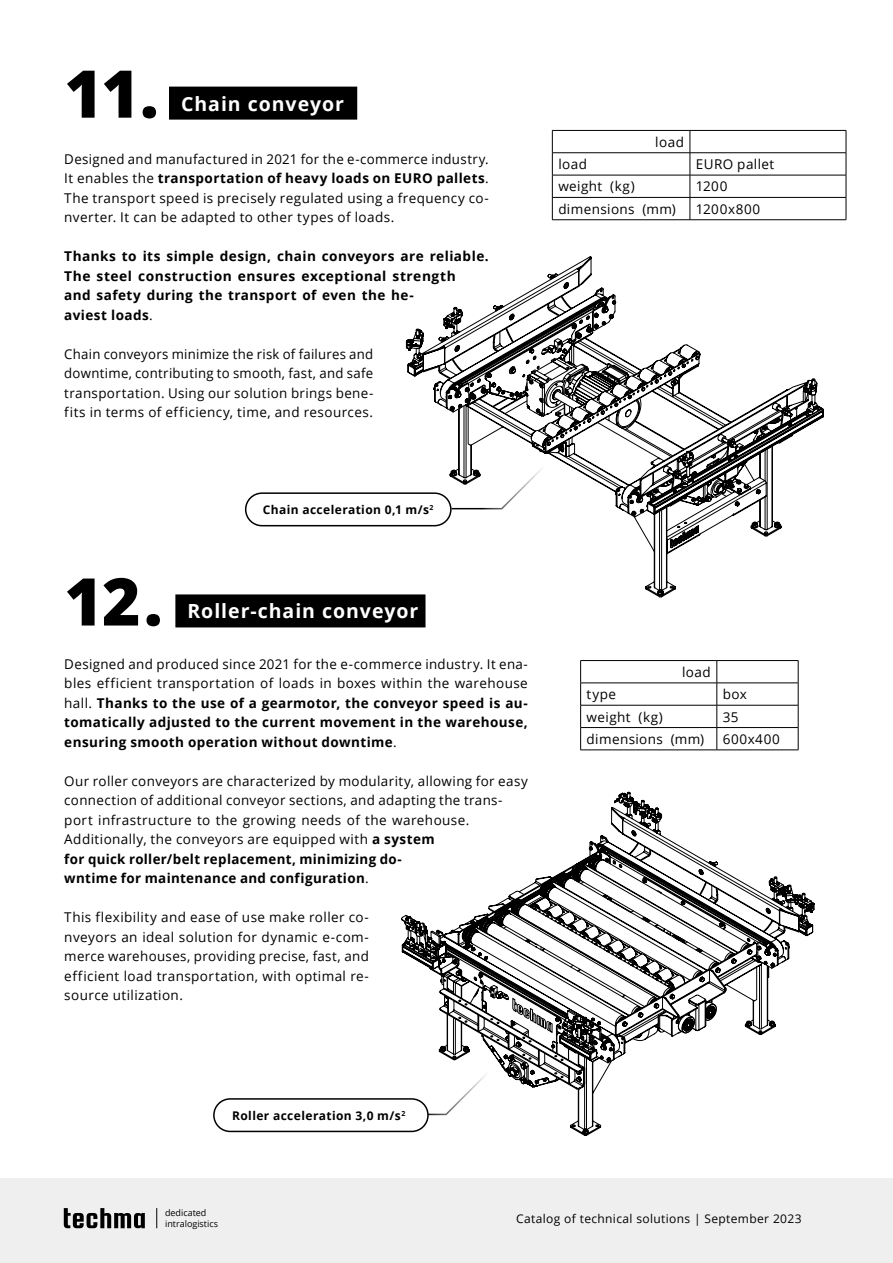
<style>
.page{position:relative;width:893px;height:1263px;background:#fff}
.page>*{position:absolute;margin:0;border:0;box-sizing:border-box;transform-origin:0 0}
.TEKST_ciągły{font:800 65.85px "Open Sans";color:#000}
.nazwa_urzadzenia{font:700 19.5px "Open Sans";letter-spacing:.05em;color:#fff}
.TEKST_ciągły-2{font:13.5px/19.5px "Open Sans";letter-spacing:.03em;color:#000;text-align:justify}
.TEKST_ciągły-3{font:700 13.5px/19.5px "Open Sans";letter-spacing:.03em;color:#000}
.TEKST_ciągły-4{font:13.5px "Open Sans";letter-spacing:.05em;color:#000}
.w_ramkach{font:700 12px "Open Sans";letter-spacing:.035em;color:#000}
.t1{font:12px "Open Sans";letter-spacing:.03em;color:#000}
.t2{font:9px/10.8px "Open Sans";color:#000}
.s1{font-weight:700}
.s2{font-weight:400}
</style>
<div class="page">
<div style="left:0;top:1178px;width:893px;height:85px;background:#efefef"></div>
<svg style="left:64px;top:1208px;width:81px;height:20px"></svg>
<svg style="left:156px;top:1208px;width:1px;height:20px"></svg>
<div style="left:169px;top:87px;width:188px;height:33px;background:#000"></div>
<div style="left:175px;top:594px;width:250px;height:33px;background:#000"></div>
<hr style="left:552px;top:130px;width:138px;height:1px;background:#000">
<hr style="left:690px;top:130px;width:156px;height:1px;background:#000">
<hr style="left:552px;top:152px;width:138px;height:1px;background:#000">
<hr style="left:690px;top:152px;width:156px;height:1px;background:#000">
<hr style="left:552px;top:175px;width:138px;height:1px;background:#000">
<hr style="left:690px;top:175px;width:156px;height:1px;background:#000">
<hr style="left:552px;top:197px;width:138px;height:1px;background:#000">
<svg style="left:552px;top:131px;width:1px;height:88px"></svg>
<hr style="left:690px;top:197px;width:156px;height:1px;background:#000">
<svg style="left:690px;top:131px;width:1px;height:88px"></svg>
<svg style="left:846px;top:131px;width:1px;height:89px"></svg>
<hr style="left:552px;top:219px;width:138px;height:1px;background:#000">
<hr style="left:690px;top:219px;width:156px;height:1px;background:#000">
<svg style="left:570px;top:1089px;width:32px;height:47px"></svg>
<svg style="left:498px;top:1061px;width:114px;height:28px"></svg>
<div style="left:245px;top:492px;width:207px;height:34px;border:2px solid #000;border-radius:16px"></div>
<div style="left:213px;top:1098px;width:216px;height:34px;border:2px solid #000;border-radius:16px"></div>
<svg style="left:426px;top:1074px;width:60px;height:42px"></svg>
<hr style="left:580px;top:660px;width:137px;height:1px;background:#000">
<hr style="left:717px;top:660px;width:81px;height:1px;background:#000">
<hr style="left:580px;top:683px;width:137px;height:1px;background:#000">
<hr style="left:717px;top:683px;width:81px;height:1px;background:#000">
<hr style="left:580px;top:705px;width:137px;height:1px;background:#000">
<hr style="left:717px;top:705px;width:81px;height:1px;background:#000">
<hr style="left:580px;top:727px;width:137px;height:1px;background:#000">
<svg style="left:580px;top:661px;width:1px;height:89px"></svg>
<hr style="left:717px;top:727px;width:81px;height:1px;background:#000">
<svg style="left:717px;top:661px;width:1px;height:89px"></svg>
<svg style="left:798px;top:661px;width:1px;height:89px"></svg>
<hr style="left:580px;top:750px;width:137px;height:1px;background:#000">
<hr style="left:717px;top:750px;width:81px;height:1px;background:#000">
<svg style="left:645px;top:554px;width:31px;height:43px"></svg>
<svg style="left:440px;top:515px;width:342px;height:39px"></svg>
<svg style="left:448px;top:268px;width:376px;height:247px"></svg>
<svg style="left:406px;top:310px;width:411px;height:200px"></svg>
<svg style="left:670px;top:526px;width:29px;height:22px"></svg>
<svg style="left:401px;top:793px;width:413px;height:268px"></svg>
<p class="TEKST_ciągły" style="left:64px;top:44px;width:96px">11.</p>
<p class="nazwa_urzadzenia" style="left:181px;top:90px;width:165px">Chain conveyor</p>
<p class="TEKST_ciągły-2" style="left:64px;top:149px;width:426px">Designed and manufactured in 2021 for the e-commerce industry.<br>It enables the <span class="s1">transportation of heavy loads on EURO pallets</span>.<br>The transport speed is precisely regulated using a frequency co&shy;nverter. It can be adapted to other types of loads.</p>
<p class="TEKST_ciągły-3" style="left:64px;top:246px;width:426px">Thanks to its simple design, chain conveyors are reliable.<br>The steel construction ensures exceptional strength<br>and safety during the transport of even the he-<br>aviest loads<span class="s2">.</span></p>
<p class="TEKST_ciągły-2" style="left:64px;top:344px;width:311px">Chain conveyors minimize the risk of failures and downtime, contributing to smooth, fast, and safe transportation. Using our solution brings bene&shy;fits in terms of efficiency, time, and resources.</p>
<p class="TEKST_ciągły-2" style="left:655px;top:132px;width:30px">load</p>
<p class="TEKST_ciągły-2" style="left:558px;top:154px;width:30px">load</p>
<p class="TEKST_ciągły-2" style="left:696px;top:154px;width:80px">EURO pallet</p>
<p class="TEKST_ciągły-2" style="left:558px;top:176px;width:78px">weight (kg)</p>
<p class="TEKST_ciągły-2" style="left:696px;top:176px;width:33px">1200</p>
<p class="TEKST_ciągły-2" style="left:558px;top:199px;width:119px">dimensions (mm)</p>
<p class="TEKST_ciągły-2" style="left:696px;top:199px;width:66px">1200x800</p>
<p class="TEKST_ciągły" style="left:64px;top:551px;width:100px">12.</p>
<p class="w_ramkach" style="left:263px;top:501px;width:172px">Chain acceleration 0,1 m/s<sup>2</sup></p>
<p class="nazwa_urzadzenia" style="left:187px;top:598px;width:232px">Roller-chain conveyor</p>
<p class="TEKST_ciągły-3" style="left:64px;top:654px;width:465px;text-align:justify"><span class="s2">Designed and produced since 2021 for the e-commerce industry. It ena&shy;bles efficient transportation of loads in boxes within the warehouse hall.</span> Thanks to the use of a gearmotor, the conveyor speed is au&shy;tomatically adjusted to the current movement in the warehouse, ensuring smooth operation without downtime<span class="s2">.</span></p>
<p class="TEKST_ciągły-2" style="left:64px;top:770px;width:465px;text-align:left">Our roller conveyors are characterized by modularity, allowing for easy connection of additional conveyor sections, and adapting the trans&shy;port infrastructure to the growing needs of the warehouse.<br>Additionally, the conveyors are equipped with <span class="s1">a system<br>for quick roller/belt replacement, minimizing do-<br>wntime for maintenance and configuration</span>.</p>
<p class="TEKST_ciągły-2" style="left:64px;top:907px;width:306px">This flexibility and ease of use make roller co&shy;nveyors an ideal solution for dynamic e-com&shy;merce warehouses, providing precise, fast, and efficient load transportation, with optimal re&shy;source utilization.</p>
<p class="TEKST_ciągły-2" style="left:682px;top:662px;width:30px">load</p>
<p class="TEKST_ciągły-2" style="left:587px;top:684px;width:31px">type</p>
<p class="TEKST_ciągły-2" style="left:723px;top:684px;width:26px">box</p>
<p class="TEKST_ciągły-2" style="left:587px;top:706px;width:78px">weight (kg)</p>
<p class="TEKST_ciągły-2" style="left:723px;top:706px;width:17px">35</p>
<p class="TEKST_ciągły-2" style="left:587px;top:729px;width:119px">dimensions (mm)</p>
<p class="TEKST_ciągły-4" style="left:723px;top:730px;width:59px">600x400</p>
<p class="w_ramkach" style="left:232px;top:1107px;width:175px">Roller acceleration 3,0 m/s<sup>2</sup></p>
<p class="t2" style="left:165px;top:1207px;width:54px">dedicated intralogistics</p>
<p class="t1" style="left:516px;top:1210px;width:287px">Catalog of technical solutions | September 2023</p>
</div>
